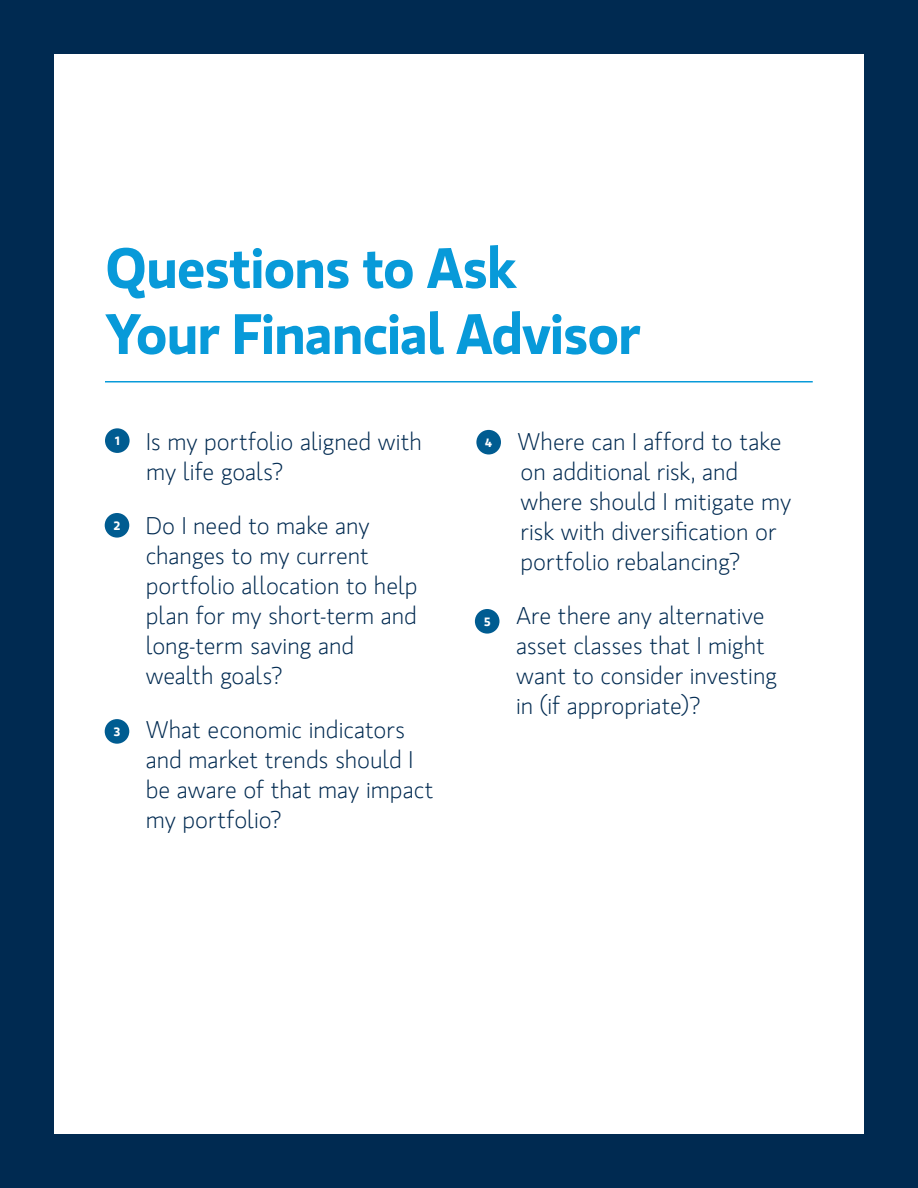
<style>
.page{position:relative;width:918px;height:1188px;background:#002a51}
.page>*{position:absolute;margin:0;border:0;box-sizing:border-box;transform-origin:0 0}
.Questions_-_Heading{font:700 56.7px/66px "MS Gloriola II Std";letter-spacing:-.02em;color:#089ad9}
.t1{font:300 24px/30px "MS Gloriola II Std";color:#002a51}
.t2{font:700 12px "MS Gloriola II Std";color:#fff}
</style>
<div class="page">
<div style="left:54px;top:54px;width:810px;height:1080px;background:#fff"></div>
<hr style="left:105px;top:381px;width:708px;height:1px;background:#089ad9">
<div style="left:105px;top:428px;width:25px;height:25px;background:#005c91;border-radius:50%"></div>
<div style="left:476px;top:430px;width:25px;height:24px;background:#005c91;border-radius:50%"></div>
<div style="left:105px;top:513px;width:24px;height:25px;background:#005c91;border-radius:50%"></div>
<div style="left:475px;top:609px;width:24px;height:25px;background:#005c91;border-radius:50%"></div>
<div style="left:105px;top:719px;width:24px;height:25px;background:#005c91;border-radius:50%"></div>
<p class="Questions_-_Heading" style="left:105px;top:233px;width:537px">Questions to Ask<br>Your Financial Advisor</p>
<p class="t1" style="left:146px;top:426px;width:277px">Is my portfolio aligned with my life goals?</p>
<p class="t1" style="left:146px;top:510px;width:273px">Do I need to make any changes to my current portfolio allocation to help plan for my short-term and long-term saving and wealth goals?</p>
<p class="t1" style="left:146px;top:714px;width:289px">What economic indicators and market trends should I be aware of that may impact my portfolio?</p>
<p class="t2" style="left:115px;top:432px;width:6px">1</p>
<p class="t2" style="left:485px;top:434px;width:8px">4</p>
<p class="t2" style="left:114px;top:517px;width:8px">2</p>
<p class="t2" style="left:484px;top:613px;width:8px">5</p>
<p class="t2" style="left:114px;top:723px;width:8px">3</p>
<p class="t1" style="left:518px;top:426px;width:275px">Where can I afford to take on additional risk, and where should I mitigate my risk with diversification or portfolio rebalancing?</p>
<p class="t1" style="left:516px;top:600px;width:263px">Are there any alternative asset classes that I might want to consider investing in (if appropriate)?</p>
</div>
